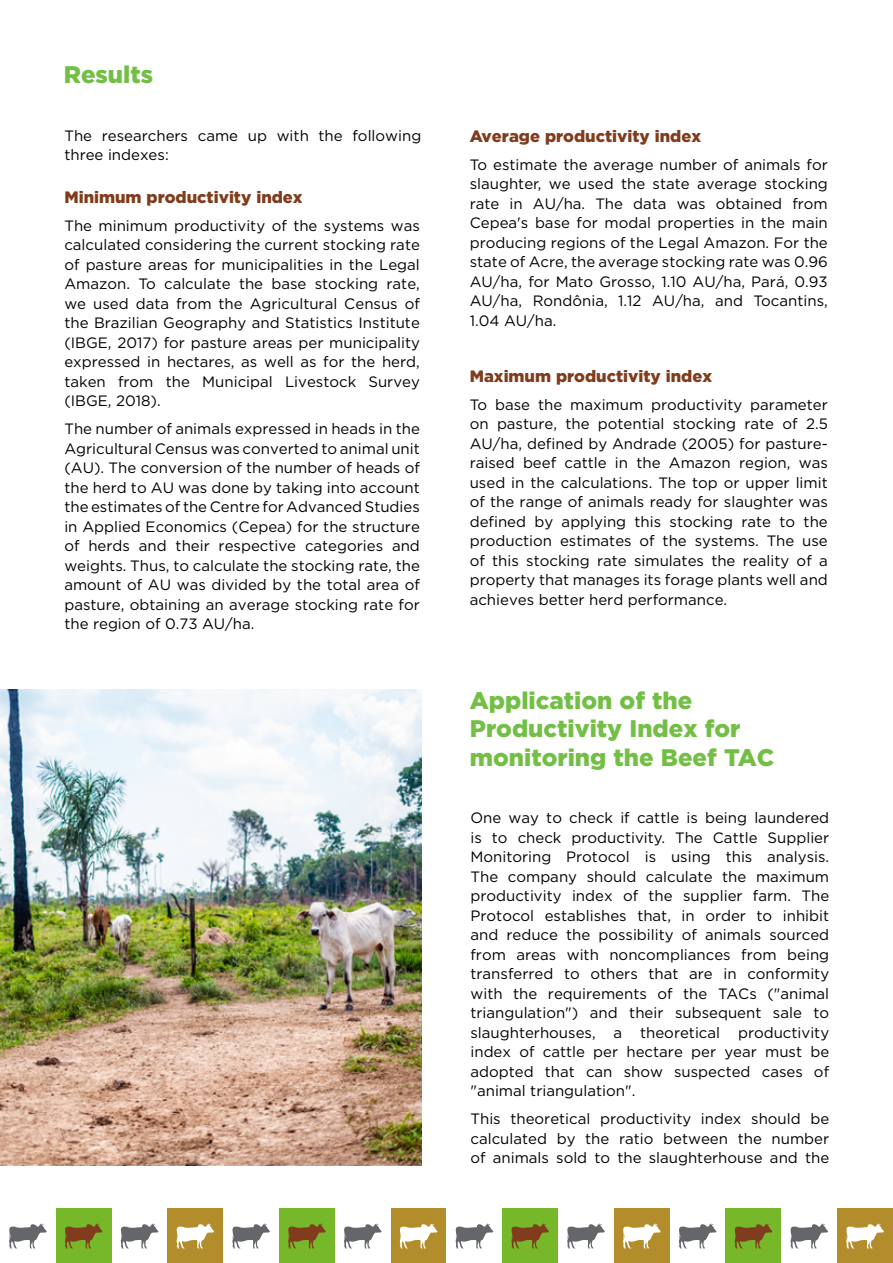
<style>
.page{position:relative;width:893px;height:1263px;background:#fff}
.page>*{position:absolute;margin:0;border:0;box-sizing:border-box;transform-origin:0 0}
.t1{font:900 24px/28.5px "Gotham";color:#73bf45}
.t2{font:900 16.5px "Gotham";color:#803c1c}
.t3{font:15px/19.5px "Gotham";color:#000;text-align:justify}
</style>
<div class="page">
<div style="left:56px;top:1209px;width:56px;height:54px;background:#76b82a"></div>
<div style="left:279px;top:1209px;width:56px;height:54px;background:#76b82a"></div>
<div style="left:167px;top:1209px;width:56px;height:54px;background:#b38d2b"></div>
<div style="left:391px;top:1209px;width:55px;height:54px;background:#b38d2b"></div>
<svg style="left:65px;top:1223px;width:38px;height:25px"></svg>
<svg style="left:288px;top:1223px;width:38px;height:25px"></svg>
<svg style="left:120px;top:1223px;width:38px;height:25px"></svg>
<svg style="left:344px;top:1223px;width:38px;height:25px"></svg>
<svg style="left:176px;top:1223px;width:38px;height:25px"></svg>
<svg style="left:399px;top:1223px;width:38px;height:25px"></svg>
<svg style="left:9px;top:1223px;width:38px;height:25px"></svg>
<svg style="left:232px;top:1223px;width:38px;height:25px"></svg>
<div style="left:502px;top:1209px;width:56px;height:54px;background:#76b82a"></div>
<div style="left:725px;top:1209px;width:56px;height:54px;background:#76b82a"></div>
<div style="left:614px;top:1209px;width:56px;height:54px;background:#b38d2b"></div>
<div style="left:837px;top:1209px;width:56px;height:54px;background:#b38d2b"></div>
<svg style="left:511px;top:1223px;width:38px;height:25px"></svg>
<svg style="left:734px;top:1223px;width:38px;height:25px"></svg>
<svg style="left:567px;top:1223px;width:38px;height:25px"></svg>
<svg style="left:790px;top:1223px;width:38px;height:25px"></svg>
<svg style="left:623px;top:1223px;width:38px;height:25px"></svg>
<svg style="left:846px;top:1223px;width:38px;height:25px"></svg>
<svg style="left:455px;top:1223px;width:38px;height:25px"></svg>
<svg style="left:679px;top:1223px;width:37px;height:25px"></svg>
<img style="left:0;top:689px;width:421px;height:477px">
<h1 class="t1" style="left:64px;top:60px;width:91px">Results</h1>
<p class="t3" style="left:64px;top:125px;width:358px">The researchers came up with the following three indexes:</p>
<p class="t2" style="left:470px;top:125px;width:233px">Average productivity index</p>
<p class="t3" style="left:470px;top:154px;width:360px">To estimate the average number of animals for slaughter, we used the state average stocking rate in AU/ha. The data was obtained from Cepea's base for modal properties in the main producing regions of the Legal Amazon. For the state of Acre, the average stocking rate was 0.96<br>AU/ha, for Mato Grosso, 1.10 AU/ha, Pará, 0.93<br>AU/ha, Rondônia, 1.12 AU/ha, and Tocantins, 1.04 AU/ha.</p>
<p class="t2" style="left:64px;top:186px;width:240px">Minimum productivity index</p>
<p class="t3" style="left:64px;top:215px;width:357px">The minimum productivity of the systems was calculated considering the current stocking rate of pasture areas for municipalities in the Legal Amazon. To calculate the base stocking rate, we used data from the Agricultural Census of the Brazilian Geography and Statistics Institute (IBGE, 2017) for pasture areas per municipality expressed in hectares, as well as for the herd, taken from the Municipal Livestock Survey (IBGE, 2018).</p>
<p class="t3" style="left:64px;top:419px;width:357px">The number of animals expressed in heads in the Agricultural Census was converted to animal unit (AU). The conversion of the number of heads of the herd to AU was done by taking into account the estimates of the Centre for Advanced Studies in Applied Economics (Cepea) for the structure of herds and their respective categories and weights. Thus, to calculate the stocking rate, the amount of AU was divided by the total area of pasture, obtaining an average stocking rate for the region of 0.73 AU/ha.</p>
<p class="t2" style="left:470px;top:365px;width:244px">Maximum productivity index</p>
<p class="t3" style="left:470px;top:394px;width:360px">To base the maximum productivity parameter on pasture, the potential stocking rate of 2.5<br>AU/ha, defined by Andrade (2005) for pasture&shy;raised beef cattle in the Amazon region, was used in the calculations. The top or upper limit of the range of animals ready for slaughter was defined by applying this stocking rate to the production estimates of the systems. The use of this stocking rate simulates the reality of a property that manages its forage plants well and achieves better herd performance.</p>
<h1 class="t1" style="left:470px;top:686px;width:306px">Application of the<br>Productivity Index for monitoring the Beef TAC</h1>
<p class="t3" style="left:470px;top:808px;width:360px">One way to check if cattle is being laundered is to check productivity. The Cattle Supplier Monitoring Protocol is using this analysis.<br>The company should calculate the maximum productivity index of the supplier farm. The Protocol establishes that, in order to inhibit and reduce the possibility of animals sourced from areas with noncompliances from being transferred to others that are in conformity with the requirements of the TACs ("animal triangulation") and their subsequent sale to slaughterhouses, a theoretical productivity index of cattle per hectare per year must be adopted that can show suspected cases of "animal triangulation".</p>
<p class="t3" style="left:470px;top:1109px;width:360px">This theoretical productivity index should be calculated by the ratio between the number of animals sold to the slaughterhouse and the</p>
</div>
